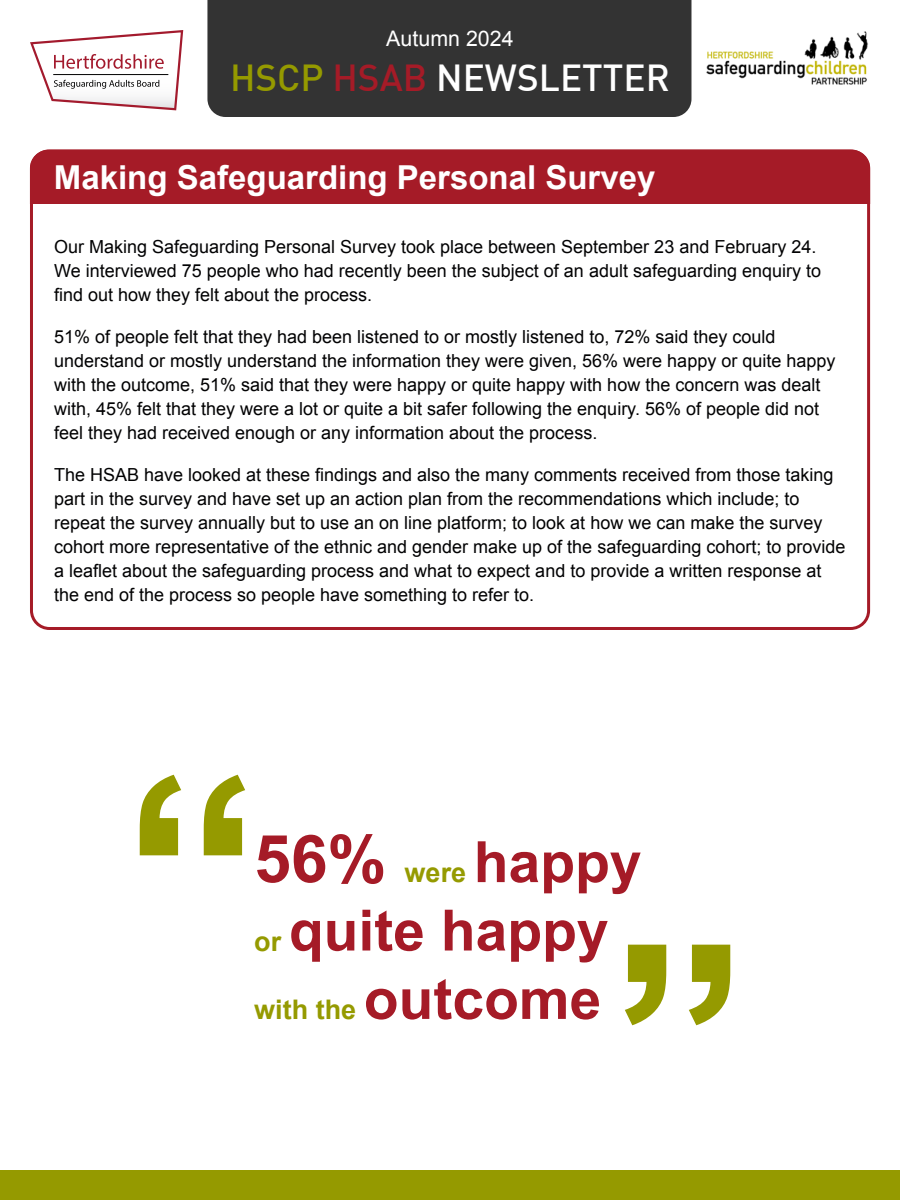
<style>
.page{position:relative;width:900px;height:1200px;background:#fff}
.page>*{position:absolute;margin:0;border:0;box-sizing:border-box;transform-origin:0 0}
.t1{font:700 66px "Arial";color:#a51b27}
.t2{font:700 57px/68.4px "Arial";color:#a51b27}
.t3{font:500 36.9px "DIN";color:#fff}
.t4{font:700 33px "Arial";color:#fff}
.t5{font:700 27px "Arial";color:#959a00}
.t6{font:21.45px "Arial";color:#fff}
.t7{font:18px/24px "Arial";color:#020203}
.s1{color:#959a00}
.s2{color:#a51b27}
.s3{font-size:27px;color:#959a00}
.s4{font-size:57px;color:#a51b27}
</style>
<div class="page">
<div style="left:0;top:1170px;width:900px;height:30px;background:#959a00"></div>
<div style="left:207px;top:0;width:484px;height:117px;background:#333"></div>
<img style="left:706px;top:31px;width:162px;height:54px">
<svg style="left:30px;top:30px;width:154px;height:81px"></svg>
<div style="left:30px;top:150px;width:840px;height:54px;background:#a51b27"></div>
<svg style="left:140px;top:775px;width:41px;height:80px"></svg>
<svg style="left:204px;top:775px;width:41px;height:80px"></svg>
<svg style="left:689px;top:945px;width:41px;height:80px"></svg>
<svg style="left:625px;top:945px;width:41px;height:80px"></svg>
<p class="t6" style="left:386px;top:24px;width:129px">Autumn 2024</p>
<p class="t3" style="left:230px;top:54px;width:441px"><span class="s1">HSCP</span> <span class="s2">HSAB</span> NEWSLETTER</p>
<h2 class="t4" style="left:54px;top:156px;width:603px">Making Safeguarding Personal Survey</h2>
<p class="t7" style="left:54px;top:235px;width:769px">Our Making Safeguarding Personal Survey took place between September 23 and February 24.<br>We interviewed 75 people who had recently been the subject of an adult safeguarding enquiry to find out how they felt about the process.</p>
<p class="t7" style="left:54px;top:325px;width:783px">51% of people felt that they had been listened to or mostly listened to, 72% said they could understand or mostly understand the information they were given, 56% were happy or quite happy with the outcome, 51% said that they were happy or quite happy with how the concern was dealt with, 45% felt that they were a lot or quite a bit safer following the enquiry. 56% of people did not feel they had received enough or any information about the process.</p>
<p class="t7" style="left:54px;top:463px;width:793px">The HSAB have looked at these findings and also the many comments received from those taking part in the survey and have set up an action plan from the recommendations which include; to repeat the survey annually but to use an on line platform; to look at how we can make the survey cohort more representative of the ethnic and gender make up of the safeguarding cohort; to provide a leaflet about the safeguarding process and what to expect and to provide a written response at the end of the process so people have something to refer to.</p>
<p class="t1" style="left:254px;top:815px;width:134px">56%</p>
<p class="t2" style="left:254px;top:830px;width:389px;text-indent:150px"><span class="s3">were</span> happy <span class="s3">or</span> quite happy</p>
<p class="t5" style="left:254px;top:992px;width:349px">with the <span class="s4">outcome</span></p>
</div>
